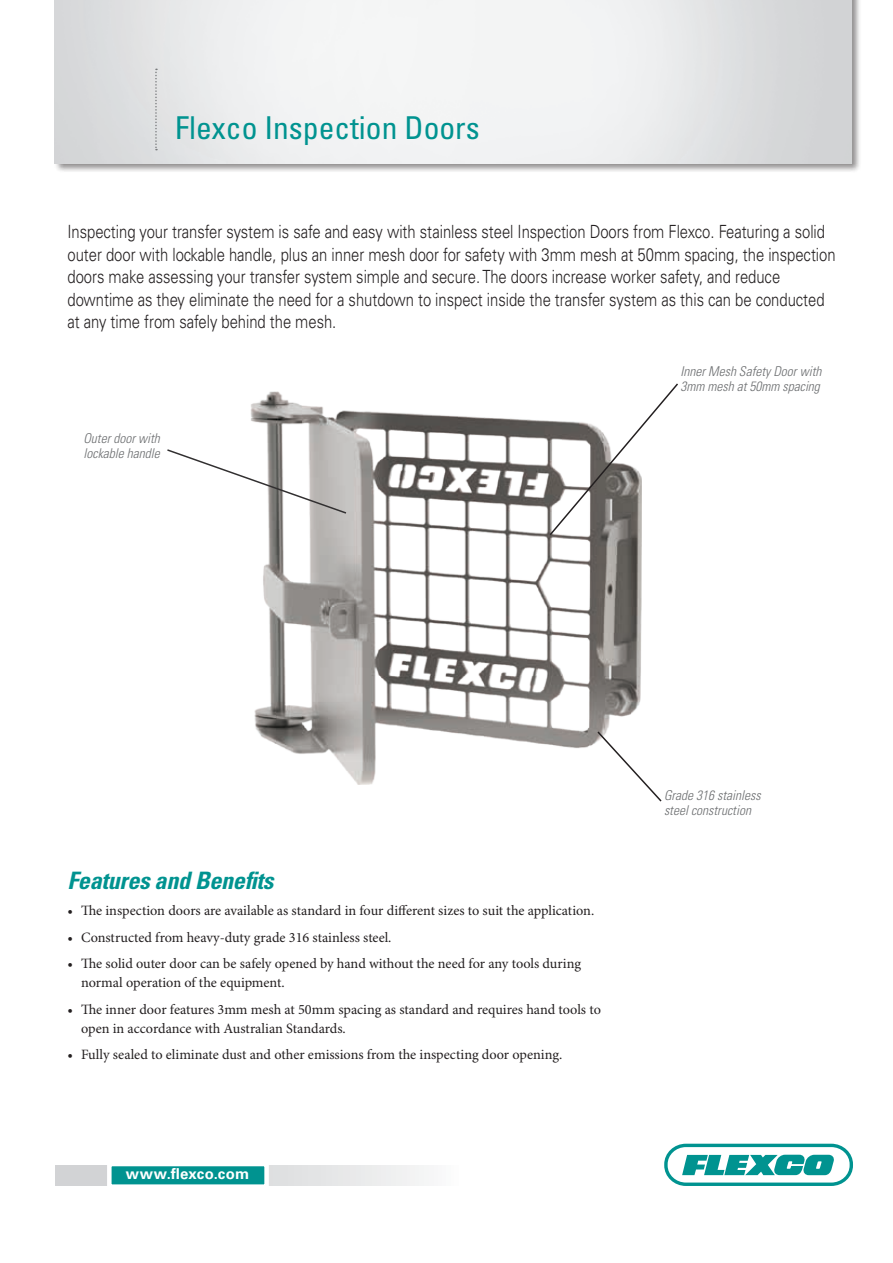
<style>
.page{position:relative;width:893px;height:1263px;background:#fff}
.page>*{position:absolute;margin:0;border:0;box-sizing:border-box;transform-origin:0 0}
.t1{font:condensed 31.5px "Univers LT Std";color:#009390}
.t2{font:italic 700 condensed 24px "Univers LT Std";letter-spacing:-.01em;color:#009390}
.t3{font:300 18.15px/22.5px "Univers LT Std";letter-spacing:-.005em;color:#231f20;scale:.82 1}
.t4{font:700 15.6px "Univers LT Std";letter-spacing:.02em;color:#fff}
.t5{font:700 15px "Univers LT Std";letter-spacing:.02em;color:#fff}
.t6{font:14.25px/19.5px "Minion Pro";letter-spacing:-.005em;color:#231f20}
.t7{font:italic 300 condensed 13.5px/15px "Univers LT Std";color:#6d6f71}
</style>
<div class="page">
<div style="left:54px;top:0;width:808px;height:174px;background:#231f20;opacity:.5"></div>
<img style="left:55px;top:0;width:796px;height:164px">
<svg style="left:664px;top:1144px;width:189px;height:42px"></svg>
<svg style="left:55px;top:1165px;width:369px;height:20px"></svg>
<div style="left:107px;top:1162px;width:162px;height:27px;background:#009390;border:4px solid #fff"></div>
<svg style="left:155px;top:69px;width:2px;height:81px"></svg>
<img style="left:250px;top:392px;width:391px;height:393px">
<svg style="left:167px;top:448px;width:181px;height:67px"></svg>
<svg style="left:548px;top:383px;width:130px;height:154px"></svg>
<svg style="left:596px;top:730px;width:66px;height:72px"></svg>
<h1 class="t1" style="left:175px;top:107px;width:306px">Flexco Inspection Doors</h1>
<p class="t3" style="left:68px;top:221px;width:938px">Inspecting your transfer system is safe and easy with stainless steel Inspection Doors from Flexco. Featuring a solid outer door with lockable handle, plus an inner mesh door for safety with 3mm mesh at 50mm spacing, the inspection doors make assessing your transfer system simple and secure. The doors increase worker safety, and reduce downtime as they eliminate the need for a shutdown to inspect inside the transfer system as this can be conducted at any time from safely behind the mesh.</p>
<p class="t7" style="left:83px;top:431px;width:78px">Outer door with lockable handle</p>
<p class="t7" style="left:680px;top:364px;width:142px">Inner Mesh Safety Door with<br>3mm mesh at 50mm spacing</p>
<h2 class="t2" style="left:68px;top:866px;width:208px">Features and Benefits</h2>
<p class="t6" style="left:68px;top:901px;width:528px">• The inspection doors are available as standard in four different sizes to suit the application.</p>
<p class="t6" style="left:68px;top:928px;width:326px">• Constructed from heavy-duty grade 316 stainless steel.</p>
<p class="t6" style="left:81px;top:954px;width:502px;text-indent:-13px">• The solid outer door can be safely opened by hand without the need for any tools during normal operation of the equipment.</p>
<p class="t6" style="left:81px;top:1000px;width:521px;text-indent:-13px">• The inner door features 3mm mesh at 50mm spacing as standard and requires hand tools to open in accordance with Australian Standards.</p>
<p class="t6" style="left:68px;top:1046px;width:496px">• Fully sealed to eliminate dust and other emissions from the inspecting door opening.</p>
<p class="t5" style="left:126px;top:1165px;width:125px">www.flexco.com</p>
<p class="t4" style="left:113px;top:1166px;width:130px">www.flexco.com</p>
<p class="t7" style="left:664px;top:788px;width:98px">Grade 316 stainless steel construction</p>
</div>
